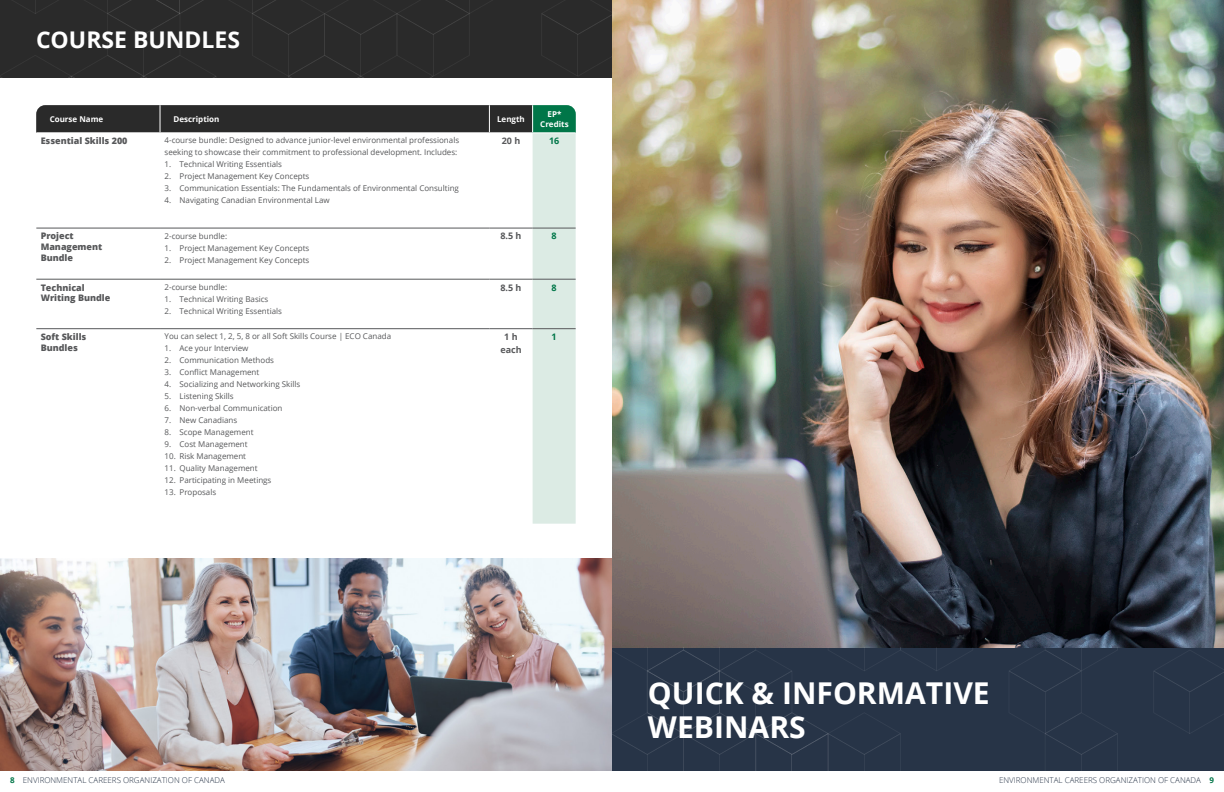
<style>
.page{position:relative;width:1224px;height:792px;background:#fff}
.page>*{position:absolute;margin:0;border:0;box-sizing:border-box;transform-origin:0 0}
.Bold_SubHeads{font:700 30.1px/34.4px "Open Sans";color:#fff}
.Bold_SubHeads-2{font:700 23px "Open Sans";color:#fff}
.t1{font:800 9px/10.8px "Open Sans";color:#57585a}
.t2{font:700 9px/12.5px "Open Sans";color:#57585a;text-align:center}
.t3{font:700 9px "Open Sans";color:#007648}
.t4{font:8px/12px "Open Sans";color:#57585a}
.t5{font:300 8px "Open Sans";color:#273447}
.t6{font:700 8px/9.6px "Open Sans";color:#fff;text-align:center}
.s1{font-weight:700;color:#007648}
</style>
<div class="page">
<img style="left:0;top:559px;width:612px;height:211px">
<div style="left:0;top:0;width:636px;height:78px;background:#2a2a2a"></div>
<svg style="left:541px;top:13px;width:71px;height:63px"></svg>
<svg style="left:0;top:0;width:470px;height:78px"></svg>
<div style="left:36px;top:105px;width:124px;height:28px;background:#2a2a2a"></div>
<div style="left:160px;top:105px;width:329px;height:28px;background:#2a2a2a"></div>
<div style="left:489px;top:105px;width:44px;height:28px;background:#2a2a2a"></div>
<svg style="left:36px;top:227px;width:124px;height:103px"></svg>
<svg style="left:160px;top:227px;width:372px;height:103px"></svg>
<hr style="left:36px;top:228px;width:124px;height:1px;background:#57585a">
<hr style="left:160px;top:228px;width:329px;height:1px;background:#57585a">
<hr style="left:489px;top:228px;width:44px;height:1px;background:#57585a">
<hr style="left:36px;top:279px;width:124px;height:1px;background:#57585a">
<hr style="left:160px;top:279px;width:329px;height:1px;background:#57585a">
<hr style="left:489px;top:279px;width:44px;height:1px;background:#57585a">
<hr style="left:36px;top:328px;width:124px;height:1px;background:#57585a">
<hr style="left:160px;top:328px;width:329px;height:1px;background:#57585a">
<hr style="left:489px;top:328px;width:44px;height:1px;background:#57585a">
<svg style="left:160px;top:105px;width:1px;height:27px"></svg>
<svg style="left:489px;top:105px;width:1px;height:27px"></svg>
<svg style="left:532px;top:105px;width:44px;height:419px;background:#d0e4db"></svg>
<hr style="left:36px;top:132px;width:124px;height:1px;background:#fff">
<hr style="left:160px;top:132px;width:329px;height:1px;background:#fff">
<hr style="left:489px;top:132px;width:44px;height:1px;background:#fff">
<hr style="left:533px;top:132px;width:43px;height:1px;background:#fff">
<img style="left:612px;top:0;width:612px;height:648px">
<div style="left:612px;top:648px;width:612px;height:122px;background:#273447"></div>
<svg style="left:1153px;top:650px;width:71px;height:84px"></svg>
<svg style="left:1009px;top:648px;width:109px;height:122px"></svg>
<svg style="left:612px;top:648px;width:359px;height:122px"></svg>
<p class="Bold_SubHeads-2" style="left:36px;top:23px;width:206px">COURSE BUNDLES</p>
<p class="t6" style="left:50px;top:114px;width:55px">Course Name</p>
<p class="t6" style="left:174px;top:114px;width:47px">Description</p>
<p class="t6" style="left:497px;top:114px;width:29px">Length</p>
<p class="t6" style="left:540px;top:109px;width:30px">EP*<br>Credits</p>
<p class="t1" style="left:41px;top:135px;width:88px">Essential Skills 200</p>
<p class="t4" style="left:165px;top:134px;width:296px">4-course bundle: Designed to advance junior-level environmental professionals seeking to showcase their commitment to professional development. Includes:</p>
<p class="t4" style="left:165px;top:158px;width:119px">1. Technical Writing Essentials</p>
<p class="t4" style="left:165px;top:170px;width:146px">2. Project Management Key Concepts</p>
<p class="t4" style="left:165px;top:182px;width:296px">3. Communication Essentials: The Fundamentals of Environmental Consulting</p>
<p class="t4" style="left:165px;top:194px;width:167px">4. Navigating Canadian Environmental Law</p>
<p class="t2" style="left:502px;top:134px;width:20px">20 h</p>
<p class="t3" style="left:549px;top:135px;width:12px">16</p>
<p class="t1" style="left:41px;top:230px;width:63px">Project<br>Management<br>Bundle</p>
<p class="t4" style="left:165px;top:230px;width:64px">2-course bundle:</p>
<p class="t4" style="left:165px;top:242px;width:146px">1. Project Management Key Concepts</p>
<p class="t4" style="left:165px;top:254px;width:146px">2. Project Management Key Concepts</p>
<p class="t1" style="left:41px;top:281px;width:71px">Technical<br>Writing Bundle</p>
<p class="t4" style="left:165px;top:281px;width:64px">2-course bundle:</p>
<p class="t4" style="left:165px;top:293px;width:105px">1. Technical Writing Basics</p>
<p class="t4" style="left:165px;top:305px;width:119px">2. Technical Writing Essentials</p>
<p class="t1" style="left:41px;top:331px;width:47px">Soft Skills<br>Bundles</p>
<p class="t4" style="left:165px;top:330px;width:228px">You can select 1, 2, 5, 8 or all Soft Skills Course | ECO Canada</p>
<p class="t4" style="left:165px;top:342px;width:86px">1. Ace your Interview</p>
<p class="t4" style="left:165px;top:354px;width:111px">2. Communication Methods</p>
<p class="t4" style="left:165px;top:366px;width:96px">3. Conflict Management</p>
<p class="t4" style="left:165px;top:378px;width:137px">4. Socializing and Networking Skills</p>
<p class="t4" style="left:165px;top:390px;width:71px">5. Listening Skills</p>
<p class="t4" style="left:165px;top:402px;width:120px">6. Non-verbal Communication</p>
<p class="t4" style="left:165px;top:414px;width:74px">7. New Canadians</p>
<p class="t4" style="left:165px;top:426px;width:91px">8. Scope Management</p>
<p class="t4" style="left:165px;top:438px;width:85px">9. Cost Management</p>
<p class="t4" style="left:165px;top:450px;width:83px">10. Risk Management</p>
<p class="t4" style="left:165px;top:462px;width:95px">11. Quality Management</p>
<p class="t4" style="left:165px;top:474px;width:108px">12. Participating in Meetings</p>
<p class="t4" style="left:165px;top:486px;width:53px">13. Proposals</p>
<p class="t2" style="left:500px;top:230px;width:23px">8.5 h</p>
<p class="t3" style="left:552px;top:230px;width:7px">8</p>
<p class="t2" style="left:500px;top:281px;width:23px">8.5 h</p>
<p class="t3" style="left:552px;top:281px;width:7px">8</p>
<p class="t2" style="left:500px;top:330px;width:23px">1 h each</p>
<p class="t3" style="left:552px;top:330px;width:7px">1</p>
<p class="Bold_SubHeads" style="left:648px;top:675px;width:343px">QUICK &amp; INFORMATIVE<br>WEBINARS</p>
<p class="t5" style="left:10px;top:774px;width:216px"><span class="s1">8</span> ENVIRONMENTAL CAREERS ORGANIZATION OF CANADA</p>
<p class="t5" style="left:999px;top:774px;width:216px">ENVIRONMENTAL CAREERS ORGANIZATION OF CANADA <span class="s1">9</span></p>
</div>
